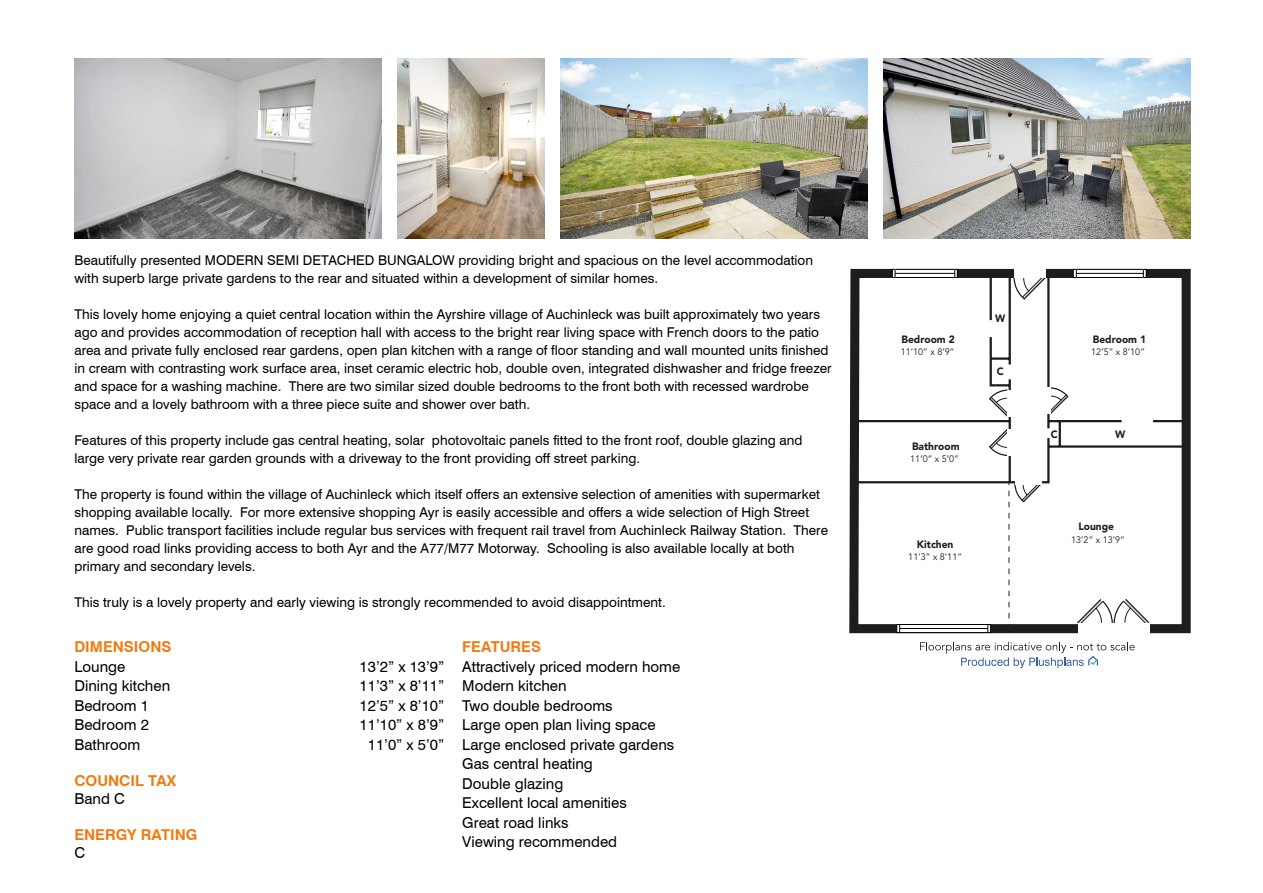
<style>
.page{position:relative;width:1263px;height:893px;background:#fff}
.page>*{position:absolute;margin:0;border:0;box-sizing:border-box;transform-origin:0 0}
.t1{font:15px/19.5px "Swiss 721 BT";color:#000}
.t2{font:700 15px "Swiss 721 BT";color:#ef7b10}
.t3{font:13.5px/18px "Swiss 721 BT";color:#000}
.t4{font:900 10.5px "Avenir";color:#1d1e1c}
.t5{font:9.45px "Avenir";color:#1d1e1c}
</style>
<div class="page">
<img style="left:74px;top:58px;width:307px;height:181px">
<svg style="left:920px;top:642px;width:215px;height:26px"></svg>
<svg style="left:849px;top:268px;width:342px;height:366px"></svg>
<svg style="left:852px;top:271px;width:339px;height:213px"></svg>
<svg style="left:1013px;top:276px;width:34px;height:25px"></svg>
<div style="left:1014px;top:268px;width:31px;height:10px;background:#fff"></div>
<svg style="left:1009px;top:482px;width:34px;height:136px"></svg>
<hr style="left:1015px;top:480px;width:26px;height:4px;background:#fff">
<svg style="left:1048px;top:387px;width:22px;height:29px"></svg>
<hr style="left:1046px;top:388px;width:4px;height:26px;background:#fff">
<svg style="left:988px;top:389px;width:21px;height:29px"></svg>
<hr style="left:1007px;top:390px;width:4px;height:27px;background:#fff">
<svg style="left:988px;top:428px;width:21px;height:29px"></svg>
<hr style="left:1007px;top:429px;width:4px;height:27px;background:#fff">
<div style="left:1114px;top:623px;width:35px;height:11px;background:#fff"></div>
<svg style="left:1076px;top:597px;width:75px;height:28px"></svg>
<div style="left:1078px;top:623px;width:35px;height:11px;background:#fff"></div>
<div style="left:896px;top:624px;width:95px;height:9px;background:#fff;border:1px solid #000"></div>
<hr style="left:900px;top:628px;width:88px;height:1px;background:#000">
<svg style="left:1075px;top:271px;width:68px;height:5px"></svg>
<div style="left:1073px;top:269px;width:73px;height:9px;border:1px solid #000"></div>
<hr style="left:1076px;top:273px;width:67px;height:1px;background:#000">
<svg style="left:894px;top:271px;width:60px;height:5px"></svg>
<div style="left:892px;top:269px;width:65px;height:9px;border:1px solid #000"></div>
<hr style="left:895px;top:273px;width:60px;height:1px;background:#000">
<img style="left:397px;top:58px;width:147px;height:181px">
<img style="left:561px;top:58px;width:306px;height:181px">
<img style="left:884px;top:58px;width:307px;height:181px">
<p class="t3" style="left:74px;top:251px;width:740px">Beautifully presented MODERN SEMI DETACHED BUNGALOW providing bright and spacious on the level accommodation with superb large private gardens to the rear and situated within a development of similar homes.</p>
<p class="t3" style="left:74px;top:305px;width:759px">This lovely home enjoying a quiet central location within the Ayrshire village of Auchinleck was built approximately two years ago and provides accommodation of reception hall with access to the bright rear living space with French doors to the patio area and private fully enclosed rear gardens, open plan kitchen with a range of floor standing and wall mounted units finished in cream with contrasting work surface area, inset ceramic electric hob, double oven, integrated dishwasher and fridge freezer and space for a washing machine. There are two similar sized double bedrooms to the front both with recessed wardrobe space and a lovely bathroom with a three piece suite and shower over bath.</p>
<p class="t3" style="left:74px;top:431px;width:729px">Features of this property include gas central heating, solar photovoltaic panels fitted to the front roof, double glazing and large very private rear garden grounds with a driveway to the front providing off street parking.</p>
<p class="t3" style="left:74px;top:485px;width:755px">The property is found within the village of Auchinleck which itself offers an extensive selection of amenities with supermarket shopping available locally. For more extensive shopping Ayr is easily accessible and offers a wide selection of High Street names. Public transport facilities include regular bus services with frequent rail travel from Auchinleck Railway Station. There are good road links providing access to both Ayr and the A77/M77 Motorway. Schooling is also available locally at both primary and secondary levels.</p>
<p class="t3" style="left:74px;top:593px;width:593px">This truly is a lovely property and early viewing is strongly recommended to avoid disappointment.</p>
<p class="t2" style="left:74px;top:638px;width:99px">DIMENSIONS</p>
<p class="t1" style="left:74px;top:656px;width:52px">Lounge</p>
<p class="t1" style="left:360px;top:656px;width:86px">13’2” x 13’9”</p>
<p class="t1" style="left:74px;top:676px;width:97px">Dining kitchen</p>
<p class="t1" style="left:360px;top:676px;width:86px">11’3” x 8’11”</p>
<p class="t1" style="left:74px;top:695px;width:76px">Bedroom 1</p>
<p class="t1" style="left:360px;top:695px;width:86px">12’5” x 8’10”</p>
<p class="t1" style="left:74px;top:715px;width:76px">Bedroom 2</p>
<p class="t1" style="left:360px;top:715px;width:86px">11’10” x 8’9”</p>
<p class="t1" style="left:74px;top:734px;width:68px">Bathroom</p>
<p class="t1" style="left:368px;top:734px;width:78px">11’0” x 5’0”</p>
<p class="t2" style="left:74px;top:771px;width:103px">COUNCIL TAX</p>
<p class="t1" style="left:74px;top:788px;width:52px">Band C</p>
<p class="t2" style="left:74px;top:825px;width:125px">ENERGY RATING</p>
<p class="t1" style="left:74px;top:842px;width:12px">C</p>
<p class="t2" style="left:462px;top:638px;width:80px">FEATURES</p>
<p class="t1" style="left:462px;top:656px;width:220px">Attractively priced modern home<br>Modern kitchen<br>Two double bedrooms<br>Large open plan living space<br>Large enclosed private gardens<br>Gas central heating<br>Double glazing<br>Excellent local amenities<br>Great road links<br>Viewing recommended</p>
<p class="t4" style="left:901px;top:331px;width:55px">Bedroom 2</p>
<p class="t5" style="left:901px;top:346px;width:55px">11’10” x 8’9”</p>
<p class="t4" style="left:912px;top:437px;width:49px">Bathroom</p>
<p class="t5" style="left:910px;top:453px;width:50px">11’0” x 5’0”</p>
<p class="t4" style="left:917px;top:535px;width:38px">Kitchen</p>
<p class="t5" style="left:908px;top:551px;width:55px">11’3” x 8’11”</p>
<p class="t4" style="left:995px;top:309px;width:12px">W</p>
<p class="t4" style="left:997px;top:362px;width:8px">C</p>
<p class="t4" style="left:1093px;top:331px;width:55px">Bedroom 1</p>
<p class="t5" style="left:1091px;top:346px;width:55px">12’5” x 8’10”</p>
<p class="t4" style="left:1051px;top:425px;width:8px">C</p>
<p class="t4" style="left:1115px;top:425px;width:12px">W</p>
<p class="t4" style="left:1078px;top:517px;width:37px">Lounge</p>
<p class="t5" style="left:1071px;top:535px;width:55px">13’2” x 13’9”</p>
</div>
